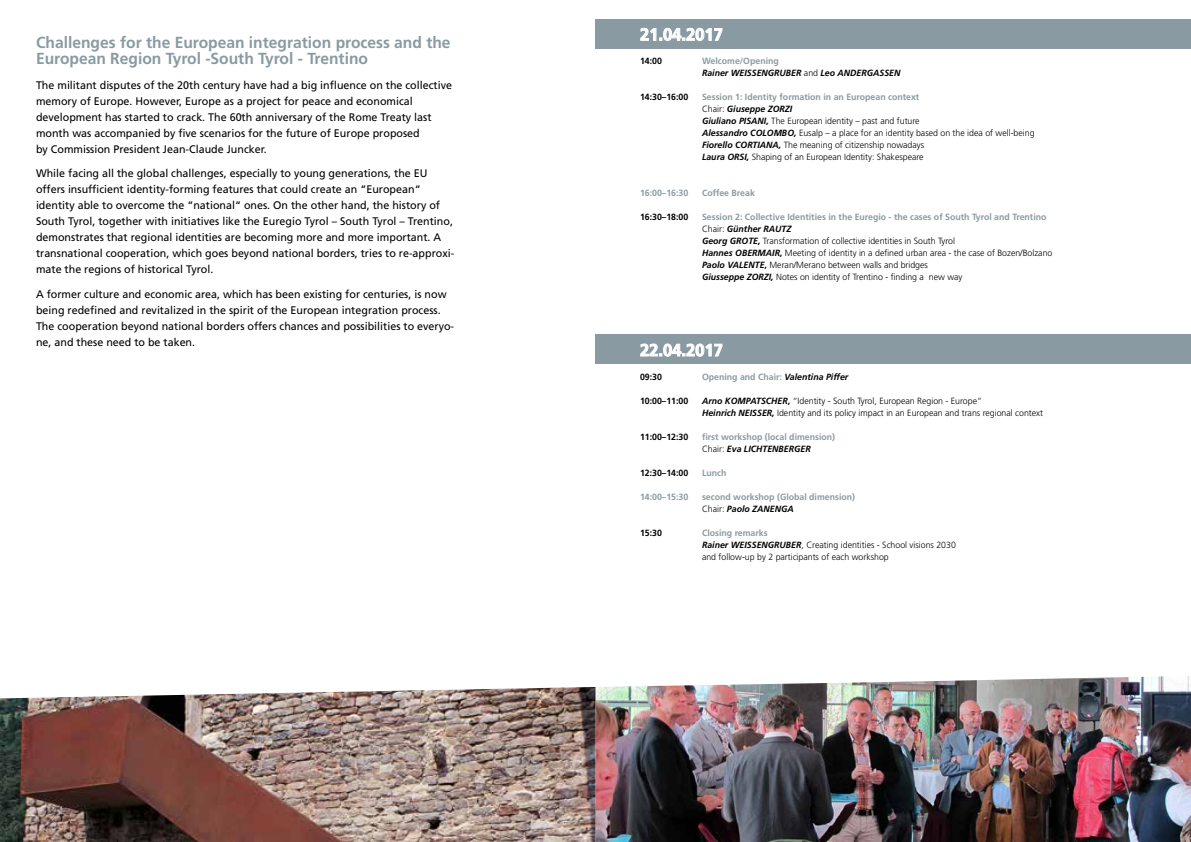
<style>
.page{position:relative;width:1191px;height:842px;background:#fff}
.page>*{position:absolute;margin:0;border:0;box-sizing:border-box;transform-origin:0 0}
.t1{font:700 17px "Frutiger LT Std";color:#fff}
.t2{font:700 16px/16px "Frutiger LT Std";color:#899aa2}
.t3{font:11px/16px "Frutiger LT Std";color:#000}
.t4{font:300 9px/12px "Frutiger LT Std";color:#000}
.t5{font:700 9px/12px "Frutiger LT Std";color:#899aa2}
.t6{font:700 9px "Frutiger LT Std";color:#000}
.t7{font:italic 700 9px/12px "Frutiger LT Std";color:#000}
.s1{font-style:normal;color:#899aa2}
.s2{font-weight:300;font-style:normal}
.s3{font-weight:700;color:#899aa2}
.s4{font-weight:700;font-style:italic}
.s5{font-weight:700}
.s6{font-style:italic;color:#000}
.s7{font-weight:300;color:#000}
</style>
<div class="page">
<div style="left:595px;top:334px;width:596px;height:30px;background:#899aa2"></div>
<img style="left:595px;top:676px;width:596px;height:166px">
<img style="left:0;top:687px;width:595px;height:155px">
<div style="left:595px;top:19px;width:596px;height:30px;background:#899aa2"></div>
<svg style="left:640px;top:28px;width:82px;height:13px"></svg>
<svg style="left:640px;top:344px;width:82px;height:13px"></svg>
<h2 class="t2" style="left:36px;top:35px;width:416px">Challenges for the European integration process and the<br>European Region Tyrol -South Tyrol - Trentino</h2>
<p class="t3" style="left:36px;top:77px;width:417px">The militant disputes of the 20th century have had a big influence on the collective memory of Europe. However, Europe as a project for peace and economical development has started to crack. The 60th anniversary of the Rome Treaty last month was accompanied by five scenarios for the future of Europe proposed<br>by Commission President Jean-Claude Juncker.</p>
<p class="t3" style="left:36px;top:165px;width:420px">While facing all the global challenges, especially to young generations, the EU offers insufficient identity-forming features that could create an “European“ identity able to overcome the “national“ ones. On the other hand, the history of South Tyrol, together with initiatives like the Euregio Tyrol – South Tyrol – Trentino, demonstrates that regional identities are becoming more and more important. A transnational cooperation, which goes beyond national borders, tries to re-approxi&shy;mate the regions of historical Tyrol.</p>
<p class="t3" style="left:36px;top:286px;width:420px">A former culture and economic area, which has been existing for centuries, is now being redefined and revitalized in the spirit of the European integration process.<br>The cooperation beyond national borders offers chances and possibilities to everyo&shy;ne, and these need to be taken.</p>
<h1 class="t1" style="left:640px;top:24px;width:84px">21.04.2017</h1>
<p class="t6" style="left:640px;top:56px;width:23px">14:00</p>
<p class="t7" style="left:702px;top:55px;width:200px"><span class="s1">Welcome/Opening<br></span>Rainer WEISSENGRUBER <span class="s2">and</span> Leo ANDERGASSEN</p>
<p class="t6" style="left:640px;top:92px;width:50px">14:30–16:00</p>
<p class="t4" style="left:702px;top:91px;width:334px"><span class="s3">Session 1: Identity formation in an European context<br></span>Chair: <span class="s4">Giuseppe ZORZI<br>Giuliano PISANI,</span> The European identity – past and future<br><span class="s4">Alessandro COLOMBO,</span> Eusalp – a place for an identity based on the idea of well-being <span class="s4">Fiorello CORTIANA,</span> The meaning of citizenship nowadays<br><span class="s4">Laura ORSI,</span> Shaping of an European Identity: Shakespeare</p>
<p class="t5" style="left:640px;top:187px;width:50px">16:00–16:30</p>
<p class="t5" style="left:702px;top:187px;width:54px">Coffee Break</p>
<p class="t6" style="left:640px;top:212px;width:50px">16:30–18:00</p>
<p class="t4" style="left:702px;top:211px;width:352px"><span class="s3">Session 2: Collective Identities in the Euregio - the cases of South Tyrol and Trentino </span>Chair: <span class="s4">Günther RAUTZ<br>Georg GROTE,</span> Transformation of collective identities in South Tyrol<br><span class="s4">Hannes OBERMAIR,</span> Meeting of identity in a defined urban area - the case of Bozen/Bolzano <span class="s4">Paolo VALENTE</span><span class="s5">,</span> Meran/Merano between walls and bridges<br><span class="s4">Giusseppe ZORZI,</span> Notes on identity of Trentino - finding a new way</p>
<h1 class="t1" style="left:640px;top:340px;width:84px">22.04.2017</h1>
<p class="t6" style="left:640px;top:372px;width:23px">09:30</p>
<p class="t5" style="left:702px;top:371px;width:148px">Opening and Chair: <span class="s6">Valentina Piffer</span></p>
<p class="t6" style="left:640px;top:396px;width:50px">10:00–11:00</p>
<p class="t4" style="left:702px;top:395px;width:342px"><span class="s4">Arno KOMPATSCHER</span><span class="s5">,</span> “Identity - South Tyrol, European Region - Europe“<br><span class="s4">Heinrich NEISSER,</span> Identity and its policy impact in an European and trans regional context</p>
<p class="t6" style="left:640px;top:432px;width:50px">11:00–12:30</p>
<p class="t5" style="left:702px;top:431px;width:135px">first workshop (local dimension)<br><span class="s7">Chair:</span> <span class="s6">Eva LICHTENBERGER</span></p>
<p class="t6" style="left:640px;top:468px;width:50px">12:30–14:00</p>
<p class="t5" style="left:702px;top:467px;width:26px">Lunch</p>
<p class="t5" style="left:640px;top:491px;width:50px">14:00–15:30</p>
<p class="t5" style="left:702px;top:491px;width:155px">second workshop (Global dimension)<br><span class="s7">Chair:</span> <span class="s6">Paolo ZANENGA</span></p>
<p class="t6" style="left:640px;top:528px;width:23px">15:30</p>
<p class="t4" style="left:702px;top:527px;width:255px"><span class="s3">Closing remarks<br></span><span class="s4">Rainer WEISSENGRUBER</span>, Creating identities - School visions 2030 and follow-up by 2 participants of each workshop</p>
</div>
